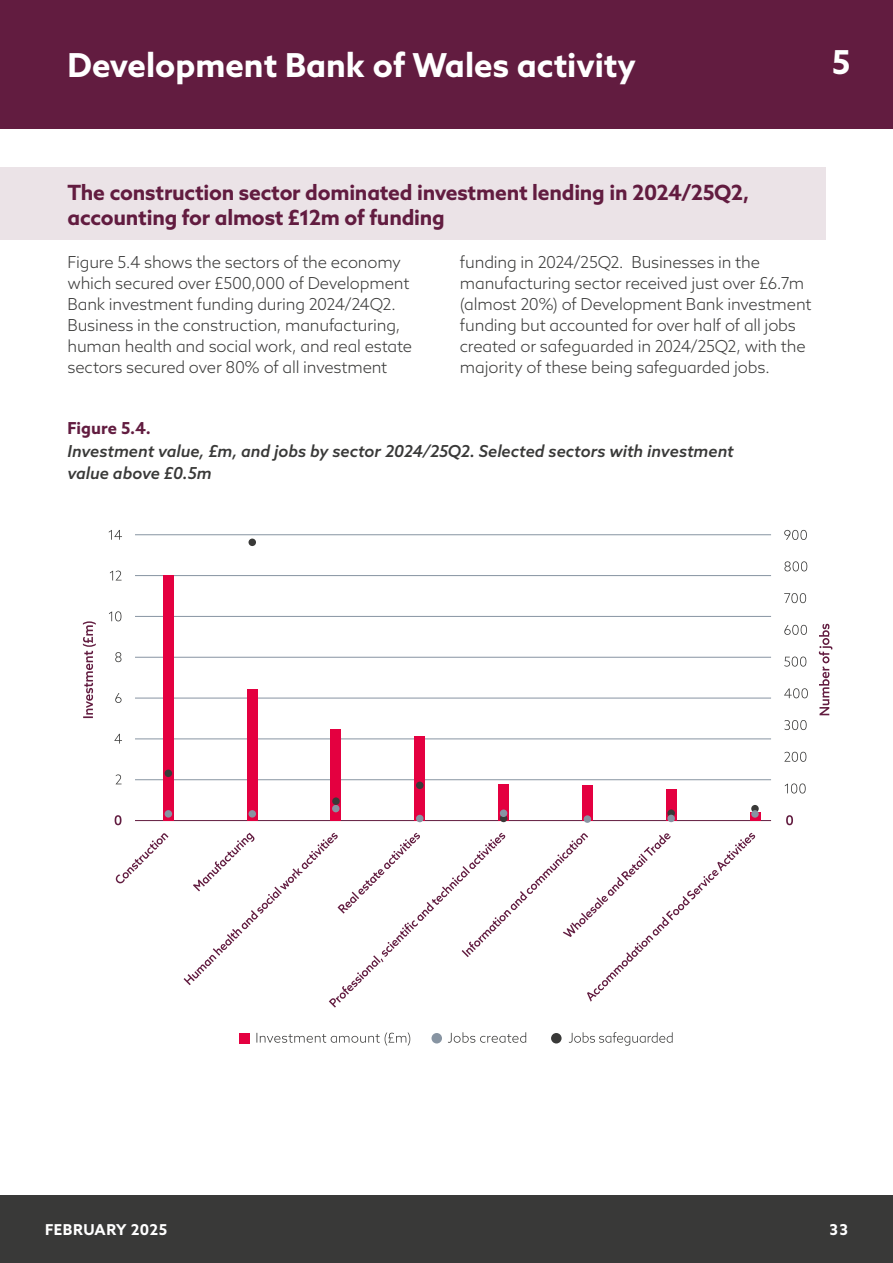
<style>
.page{position:relative;width:893px;height:1263px;background:#fff}
.page>*{position:absolute;margin:0;border:0;box-sizing:border-box;transform-origin:0 0}
.Chapter_Title{font:700 33px "Azo Sans";color:#fff}
.Sub-heading{font:700 21px/25.5px "Azo Sans";letter-spacing:-.01em;color:#621c40}
.Body_Text_Two_Col{font:300 16.5px/21px "Azo Sans";letter-spacing:-.015em;color:#393938}
.Body_Text_Single_Col{font:italic 500 16.5px/22.5px "Azo Sans";color:#393938}
.t1{font:700 15px "Azo Sans";letter-spacing:.03em;color:#fff}
.s1{font-weight:700;font-style:normal;color:#621c40}
</style>
<div class="page">
<div style="left:0;top:1195px;width:893px;height:68px;background:#393938"></div>
<div style="left:0;top:0;width:893px;height:129px;background:#621c40"></div>
<div style="left:0;top:168px;width:825px;height:72px;background:#ebe3e7"></div>
<hr style="left:135px;top:779px;width:636px;height:1px;background:#8794a2">
<hr style="left:135px;top:616px;width:636px;height:1px;background:#8794a2">
<hr style="left:135px;top:575px;width:636px;height:1px;background:#8794a2">
<hr style="left:135px;top:657px;width:636px;height:1px;background:#8794a2">
<hr style="left:135px;top:698px;width:636px;height:1px;background:#8794a2">
<hr style="left:135px;top:534px;width:636px;height:1px;background:#8794a2">
<hr style="left:135px;top:739px;width:636px;height:1px;background:#8794a2">
<hr style="left:135px;top:820px;width:636px;height:1px;background:#621c40">
<svg style="left:115px;top:815px;width:6px;height:10px"></svg>
<svg style="left:786px;top:815px;width:7px;height:10px"></svg>
<svg style="left:115px;top:774px;width:7px;height:10px"></svg>
<svg style="left:114px;top:734px;width:8px;height:9px"></svg>
<svg style="left:115px;top:693px;width:7px;height:10px"></svg>
<svg style="left:109px;top:611px;width:12px;height:10px"></svg>
<svg style="left:115px;top:652px;width:6px;height:10px"></svg>
<svg style="left:109px;top:530px;width:13px;height:10px"></svg>
<svg style="left:110px;top:570px;width:12px;height:10px"></svg>
<svg style="left:785px;top:783px;width:21px;height:10px"></svg>
<svg style="left:784px;top:752px;width:22px;height:10px"></svg>
<svg style="left:784px;top:720px;width:23px;height:10px"></svg>
<svg style="left:784px;top:688px;width:24px;height:10px"></svg>
<svg style="left:784px;top:656px;width:22px;height:11px"></svg>
<svg style="left:784px;top:593px;width:22px;height:10px"></svg>
<svg style="left:784px;top:625px;width:23px;height:10px"></svg>
<svg style="left:784px;top:561px;width:23px;height:10px"></svg>
<svg style="left:784px;top:530px;width:23px;height:10px"></svg>
<svg style="left:115px;top:833px;width:53px;height:51px"></svg>
<svg style="left:184px;top:833px;width:571px;height:174px"></svg>
<svg style="left:448px;top:1032px;width:78px;height:11px"></svg>
<svg style="left:256px;top:1032px;width:154px;height:13px"></svg>
<svg style="left:569px;top:1032px;width:104px;height:14px"></svg>
<svg style="left:83px;top:621px;width:13px;height:97px"></svg>
<svg style="left:819px;top:624px;width:13px;height:91px"></svg>
<div style="left:239px;top:1033px;width:11px;height:10px;background:#e40040"></div>
<div style="left:431px;top:1033px;width:11px;height:10px;background:#8794a2;border-radius:50%"></div>
<div style="left:551px;top:1033px;width:11px;height:10px;background:#393938;border-radius:50%"></div>
<div style="left:582px;top:785px;width:11px;height:35px;background:#e40040"></div>
<div style="left:584px;top:815px;width:7px;height:8px;background:#8794a2;border-radius:50%"></div>
<div style="left:414px;top:736px;width:11px;height:84px;background:#e40040"></div>
<div style="left:416px;top:815px;width:7px;height:7px;background:#8794a2;border-radius:50%"></div>
<div style="left:416px;top:781px;width:7px;height:8px;background:#393938;border-radius:50%"></div>
<div style="left:331px;top:729px;width:10px;height:91px;background:#e40040"></div>
<div style="left:332px;top:805px;width:8px;height:7px;background:#8794a2;border-radius:50%"></div>
<div style="left:332px;top:797px;width:8px;height:8px;background:#393938;border-radius:50%"></div>
<div style="left:247px;top:689px;width:10px;height:131px;background:#e40040"></div>
<div style="left:249px;top:810px;width:7px;height:7px;background:#8794a2;border-radius:50%"></div>
<div style="left:249px;top:538px;width:7px;height:8px;background:#393938;border-radius:50%"></div>
<div style="left:498px;top:784px;width:11px;height:36px;background:#e40040"></div>
<div style="left:500px;top:815px;width:7px;height:7px;background:#393938;border-radius:50%"></div>
<div style="left:500px;top:809px;width:7px;height:8px;background:#8794a2;border-radius:50%"></div>
<div style="left:163px;top:575px;width:11px;height:245px;background:#e40040"></div>
<div style="left:165px;top:769px;width:7px;height:8px;background:#393938;border-radius:50%"></div>
<div style="left:165px;top:810px;width:7px;height:8px;background:#8794a2;border-radius:50%"></div>
<div style="left:666px;top:789px;width:10px;height:31px;background:#e40040"></div>
<svg style="left:667px;top:809px;width:8px;height:8px"></svg>
<div style="left:667px;top:815px;width:8px;height:7px;background:#8794a2;border-radius:50%"></div>
<div style="left:750px;top:812px;width:10px;height:8px;background:#e40040"></div>
<div style="left:751px;top:805px;width:8px;height:7px;background:#393938;border-radius:50%"></div>
<div style="left:751px;top:810px;width:8px;height:8px;background:#8794a2;border-radius:50%"></div>
<h2 class="Chapter_Title" style="left:68px;top:43px;width:570px">Development Bank of Wales activity</h2>
<h2 class="Chapter_Title" style="left:832px;top:41px;width:20px">5</h2>
<h3 class="Sub-heading" style="left:68px;top:179px;width:683px">The construction sector dominated investment lending in 2024/25Q2, accounting for almost £12m of funding</h3>
<p class="Body_Text_Two_Col" style="left:68px;top:251px;width:346px">Figure 5.4 shows the sectors of the economy which secured over £500,000 of Development Bank investment funding during 2024/24Q2.<br>Business in the construction, manufacturing, human health and social work, and real estate sectors secured over 80% of all investment</p>
<p class="Body_Text_Two_Col" style="left:460px;top:251px;width:353px">funding in 2024/25Q2. Businesses in the manufacturing sector received just over £6.7m (almost 20%) of Development Bank investment funding but accounted for over half of all jobs created or safeguarded in 2024/25Q2, with the majority of these being safeguarded jobs.</p>
<p class="Body_Text_Single_Col" style="left:68px;top:417px;width:668px"><span class="s1">Figure 5.4.<br></span>Investment value, £m, and jobs by sector 2024/25Q2. Selected sectors with investment value above £0.5m</p>
<p class="t1" style="left:45px;top:1219px;width:124px">FEBRUARY 2025</p>
<p class="t1" style="left:829px;top:1219px;width:20px">33</p>
</div>
